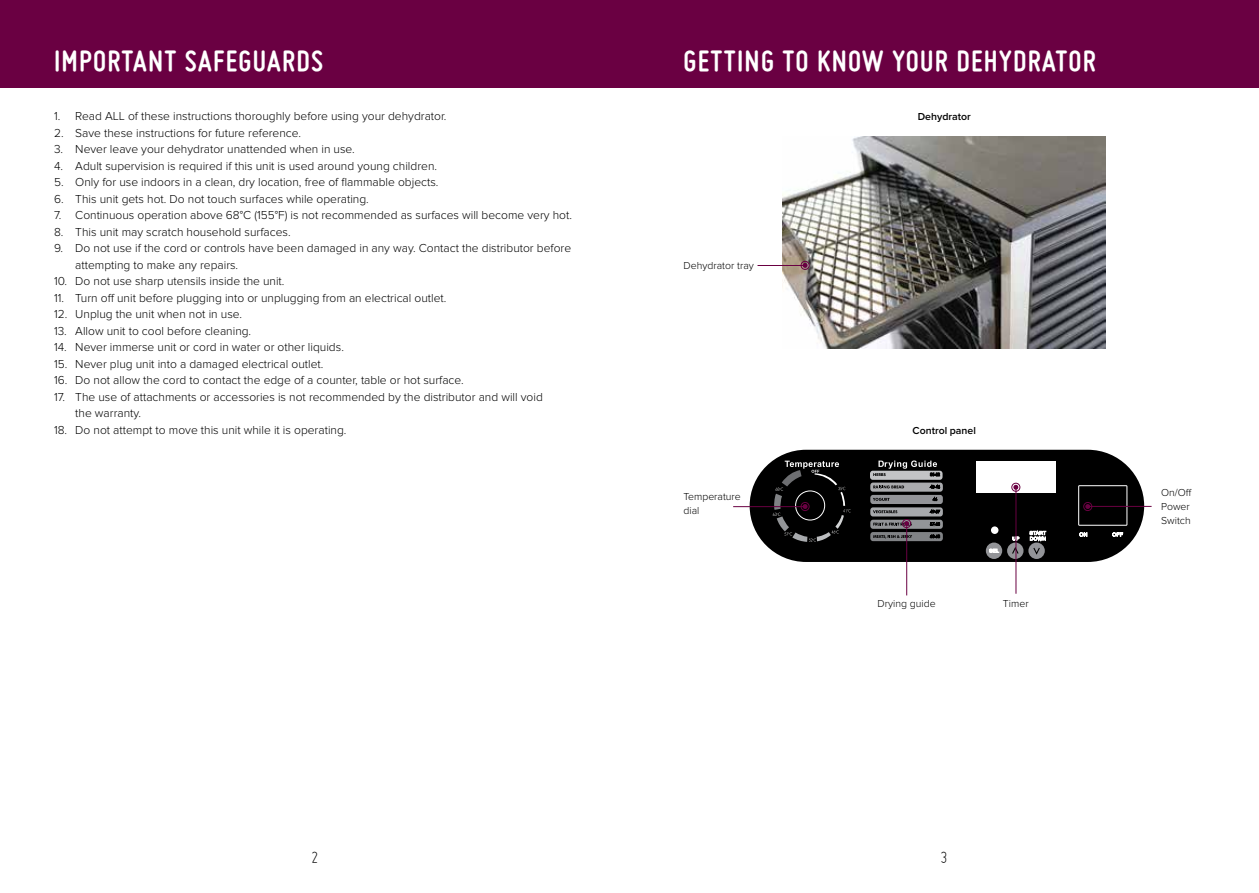
<style>
.page{position:relative;width:1259px;height:893px;background:#fff}
.page>*{position:absolute;margin:0;border:0;box-sizing:border-box;transform-origin:0 0}
.t1{font:700 31.5px "Miso";letter-spacing:.04em;color:#fff}
.t2{font:300 18px "Miso";color:#000}
.t3{font:300 12px/16.5px "Proxima Nova";color:#000}
.t4{font:300 10.5px/14.2px "Proxima Nova";color:#000}
.t5{font:600 10.5px "Proxima Nova";color:#000}
</style>
<div class="page">
<div style="left:749px;top:450px;width:395px;height:112px;background:#000;border-radius:56px"></div>
<div style="left:976px;top:461px;width:79px;height:32px;background:#fff"></div>
<div style="left:1078px;top:486px;width:49px;height:39px;border:1px solid #fff"></div>
<div style="left:991px;top:526px;width:7px;height:8px;background:#fff;border-radius:50%"></div>
<div style="left:986px;top:543px;width:16px;height:16px;background:#939498;border-radius:50%"></div>
<svg style="left:1007px;top:543px;width:16px;height:16px"></svg>
<svg style="left:1028px;top:543px;width:16px;height:16px"></svg>
<div style="left:870px;top:471px;width:72px;height:9px;background:#c3c4c6;border-radius:3px"></div>
<div style="left:870px;top:483px;width:73px;height:9px;background:#aaabae;border-radius:3px"></div>
<div style="left:870px;top:495px;width:73px;height:9px;background:#939498;border-radius:3px"></div>
<div style="left:870px;top:507px;width:73px;height:9px;background:#a7a9ac;border-radius:3px"></div>
<div style="left:870px;top:520px;width:73px;height:9px;background:#939598;border-radius:3px"></div>
<div style="left:870px;top:532px;width:73px;height:9px;background:#808285;border-radius:3px"></div>
<svg style="left:873px;top:485px;width:31px;height:3px"></svg>
<svg style="left:930px;top:485px;width:10px;height:3px"></svg>
<svg style="left:873px;top:498px;width:16px;height:3px"></svg>
<svg style="left:932px;top:497px;width:5px;height:4px"></svg>
<svg style="left:873px;top:510px;width:24px;height:3px"></svg>
<svg style="left:930px;top:510px;width:10px;height:3px"></svg>
<svg style="left:930px;top:522px;width:10px;height:4px"></svg>
<svg style="left:873px;top:535px;width:39px;height:3px"></svg>
<svg style="left:930px;top:535px;width:10px;height:3px"></svg>
<svg style="left:989px;top:549px;width:10px;height:4px"></svg>
<svg style="left:1011px;top:537px;width:8px;height:18px"></svg>
<svg style="left:1029px;top:531px;width:17px;height:25px"></svg>
<svg style="left:1079px;top:532px;width:8px;height:5px"></svg>
<svg style="left:1112px;top:532px;width:11px;height:5px"></svg>
<svg style="left:873px;top:460px;width:67px;height:16px"></svg>
<div style="left:0;top:0;width:1259px;height:87px;background:#6a0042"></div>
<img style="left:782px;top:137px;width:323px;height:212px">
<svg style="left:803px;top:263px;width:4px;height:5px"></svg>
<div style="left:801px;top:261px;width:8px;height:9px;border:1px solid #6a0042;border-radius:50%"></div>
<hr style="left:757px;top:265px;width:48px;height:1px;background:#6a0042">
<svg style="left:773px;top:461px;width:77px;height:81px"></svg>
<div style="left:801px;top:502px;width:8px;height:9px;border:1px solid #6a0042;border-radius:50%"></div>
<hr style="left:733px;top:506px;width:72px;height:1px;background:#6a0042">
<svg style="left:1085px;top:504px;width:5px;height:5px"></svg>
<div style="left:1083px;top:502px;width:9px;height:9px;border:1px solid #6a0042;border-radius:50%"></div>
<hr style="left:1087px;top:506px;width:64px;height:1px;background:#6a0042">
<svg style="left:873px;top:521px;width:39px;height:5px"></svg>
<div style="left:902px;top:519px;width:9px;height:9px;border:1px solid #6a0042;border-radius:50%"></div>
<hr style="left:906px;top:523px;width:1px;height:72px;background:#6a0042">
<svg style="left:1013px;top:485px;width:5px;height:4px"></svg>
<div style="left:1011px;top:483px;width:9px;height:8px;border:1px solid #6a0042;border-radius:50%"></div>
<hr style="left:1015px;top:487px;width:1px;height:107px;background:#6a0042">
<h1 class="t1" style="left:54px;top:43px;width:271px">IMPORTANT SAFEGUARDS</h1>
<p class="t3" style="left:54px;top:108px;width:394px">1. Read ALL of these instructions thoroughly before using your dehydrator.</p>
<p class="t3" style="left:54px;top:124px;width:249px">2. Save these instructions for future reference.</p>
<p class="t3" style="left:54px;top:141px;width:302px">3. Never leave your dehydrator unattended when in use.</p>
<p class="t3" style="left:54px;top:157px;width:384px">4. Adult supervision is required if this unit is used around young children.</p>
<p class="t3" style="left:54px;top:174px;width:386px">5. Only for use indoors in a clean, dry location, free of flammable objects.</p>
<p class="t3" style="left:54px;top:190px;width:316px">6. This unit gets hot. Do not touch surfaces while operating.</p>
<p class="t3" style="left:54px;top:207px;width:519px">7. Continuous operation above 68°C (155°F) is not recommended as surfaces will become very hot.</p>
<p class="t3" style="left:54px;top:223px;width:238px">8. This unit may scratch household surfaces.</p>
<p class="t3" style="left:75px;top:240px;width:497px;text-indent:-21px">9. Do not use if the cord or controls have been damaged in any way. Contact the distributor before attempting to make any repairs.</p>
<p class="t3" style="left:54px;top:273px;width:232px">10. Do not use sharp utensils inside the unit.</p>
<p class="t3" style="left:54px;top:289px;width:394px">11. Turn off unit before plugging into or unplugging from an electrical outlet.</p>
<p class="t3" style="left:54px;top:306px;width:190px">12. Unplug the unit when not in use.</p>
<p class="t3" style="left:54px;top:322px;width:199px">13. Allow unit to cool before cleaning.</p>
<p class="t3" style="left:54px;top:339px;width:291px">14. Never immerse unit or cord in water or other liquids.</p>
<p class="t3" style="left:54px;top:355px;width:271px">15. Never plug unit into a damaged electrical outlet.</p>
<p class="t3" style="left:54px;top:372px;width:411px">16. Do not allow the cord to contact the edge of a counter, table or hot surface.</p>
<p class="t3" style="left:75px;top:388px;width:469px;text-indent:-21px">17. The use of attachments or accessories is not recommended by the distributor and will void the warranty.</p>
<p class="t3" style="left:54px;top:421px;width:294px">18. Do not attempt to move this unit while it is operating.</p>
<h1 class="t1" style="left:683px;top:43px;width:414px">GETTING TO KNOW YOUR DEHYDRATOR</h1>
<p class="t4" style="left:683px;top:258px;width:72px">Dehydrator tray</p>
<p class="t4" style="left:683px;top:489px;width:59px">Temperature dial</p>
<p class="t5" style="left:917px;top:110px;width:54px">Dehydrator</p>
<p class="t5" style="left:912px;top:424px;width:65px">Control panel</p>
<p class="t4" style="left:877px;top:596px;width:60px">Drying guide</p>
<p class="t4" style="left:1003px;top:596px;width:27px">Timer</p>
<p class="t4" style="left:1161px;top:485px;width:32px">On/Off<br>Power<br>Switch</p>
<h2 class="t2" style="left:311px;top:847px;width:9px">2</h2>
<h2 class="t2" style="left:940px;top:847px;width:9px">3</h2>
</div>
